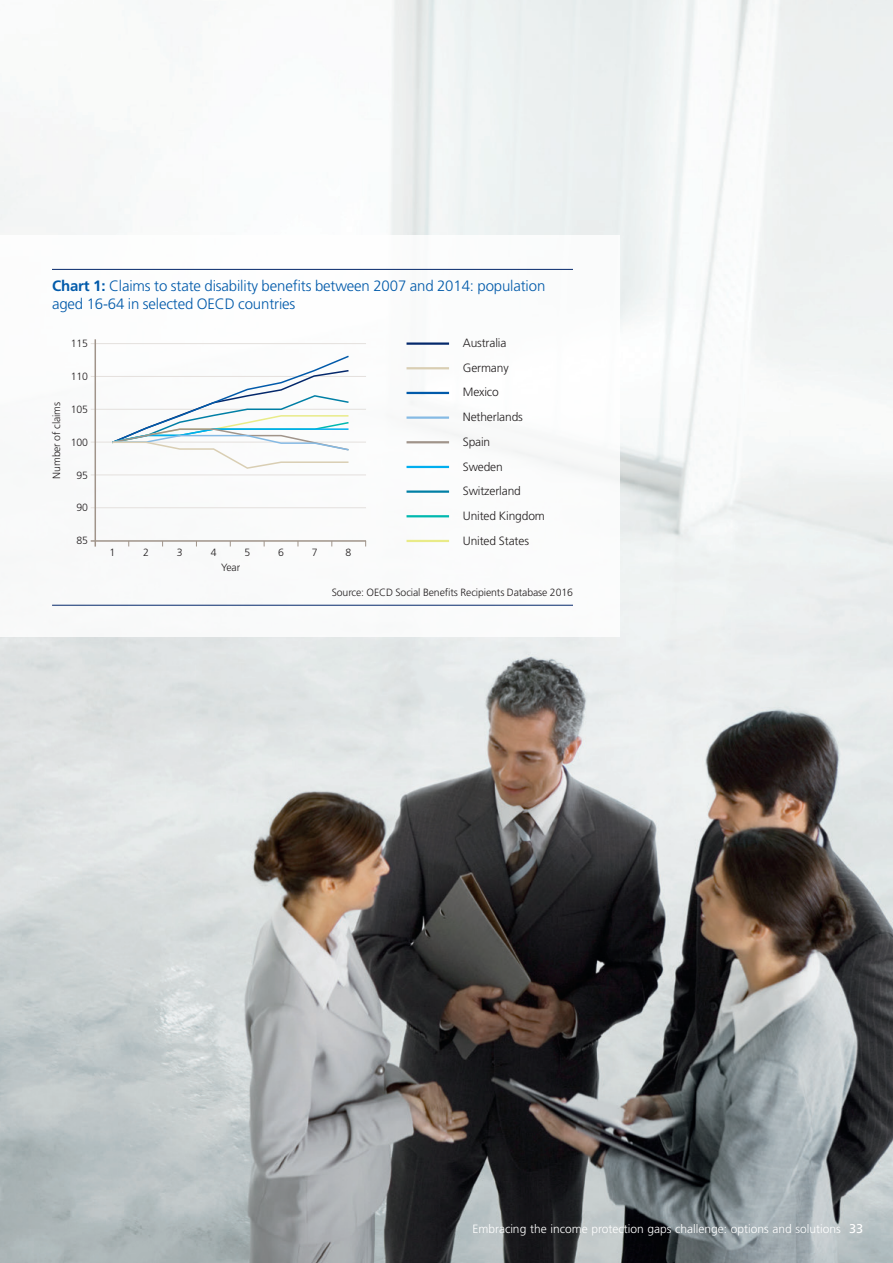
<style>
.page{position:relative;width:893px;height:1263px;background:#fff}
.page>*{position:absolute;margin:0;border:0;box-sizing:border-box;transform-origin:0 0}
.t1{font:300 15px/18px "Frutiger LT Std";letter-spacing:-.01em;color:#015aaa}
.t2{font:300 12px/24.8px "Frutiger LT Std";letter-spacing:-.01em;color:#231f20}
.t3{font:300 12px "Frutiger LT Std";color:#fff}
.t4{font:300 10.5px "Frutiger LT Std";letter-spacing:-.01em;color:#231f20}
.s1{font-weight:700}
.s2{font-weight:400;font-size:12.75px}
</style>
<div class="page">
<img style="left:0;top:0;width:893px;height:1263px">
<div style="left:0;top:235px;width:620px;height:402px;background:#fff"></div>
<hr style="left:52px;top:269px;width:521px;height:1px;background:#04286b">
<hr style="left:91px;top:507px;width:275px;height:1px;background:#e4e0dd">
<hr style="left:91px;top:409px;width:275px;height:1px;background:#e4e0dd">
<hr style="left:91px;top:376px;width:275px;height:1px;background:#e4e0dd">
<hr style="left:91px;top:343px;width:275px;height:1px;background:#e4e0dd">
<hr style="left:91px;top:540px;width:275px;height:2px;background:#a0948a">
<hr style="left:52px;top:605px;width:521px;height:1px;background:#04286b">
<hr style="left:91px;top:442px;width:275px;height:1px;background:#e4e0dd">
<hr style="left:91px;top:474px;width:275px;height:1px;background:#e4e0dd">
<hr style="left:407px;top:342px;width:42px;height:3px;background:#04286b">
<hr style="left:407px;top:540px;width:42px;height:2px;background:#e9eb88">
<hr style="left:407px;top:367px;width:42px;height:2px;background:#d9ceb3">
<hr style="left:407px;top:392px;width:42px;height:2px;background:#015aaa">
<hr style="left:407px;top:416px;width:42px;height:3px;background:#85bae4">
<hr style="left:407px;top:441px;width:42px;height:2px;background:#a0948a">
<hr style="left:407px;top:466px;width:42px;height:2px;background:#00aeef">
<hr style="left:407px;top:490px;width:42px;height:3px;background:#007fa5">
<hr style="left:407px;top:515px;width:42px;height:2px;background:#00b8af">
<svg style="left:110px;top:355px;width:240px;height:114px"></svg>
<hr style="left:95px;top:339px;width:1px;height:208px;background:#a0948a">
<p class="t1" style="left:52px;top:277px;width:495px"><span class="s1">Chart 1:</span> Claims to state disability benefits between 2007 and 2014: population aged 16-64 in selected OECD countries</p>
<p class="t4" style="left:71px;top:338px;width:19px">115</p>
<p class="t4" style="left:71px;top:370px;width:19px">110</p>
<p class="t4" style="left:71px;top:403px;width:19px">105</p>
<p class="t4" style="left:71px;top:436px;width:19px">100</p>
<p class="t4" style="left:77px;top:469px;width:13px">95</p>
<p class="t4" style="left:77px;top:502px;width:13px">90</p>
<p class="t4" style="left:77px;top:535px;width:13px">85</p>
<p class="t2" style="left:463px;top:330px;width:84px">Australia<br>Germany<br>Mexico<br>Netherlands<br>Spain<br>Sweden<br>Switzerland<br>United Kingdom<br>United States</p>
<p class="t4" style="left:51px;top:479px;width:78px;rotate:-90deg">Number of claims</p>
<p class="t4" style="left:109px;top:546px;width:7px">1</p>
<p class="t4" style="left:143px;top:546px;width:7px">2</p>
<p class="t4" style="left:177px;top:546px;width:7px">3</p>
<p class="t4" style="left:211px;top:546px;width:7px">4</p>
<p class="t4" style="left:244px;top:546px;width:7px">5</p>
<p class="t4" style="left:278px;top:546px;width:7px">6</p>
<p class="t4" style="left:312px;top:546px;width:7px">7</p>
<p class="t4" style="left:346px;top:546px;width:7px">8</p>
<p class="t4" style="left:221px;top:562px;width:21px">Year</p>
<p class="t4" style="left:332px;top:586px;width:243px">Source: OECD Social Benefits Recipients Database 2016</p>
<p class="t3" style="left:472px;top:1222px;width:392px">Embracing the income protection gaps challenge: options and solutions <span class="s2">33</span></p>
</div>
